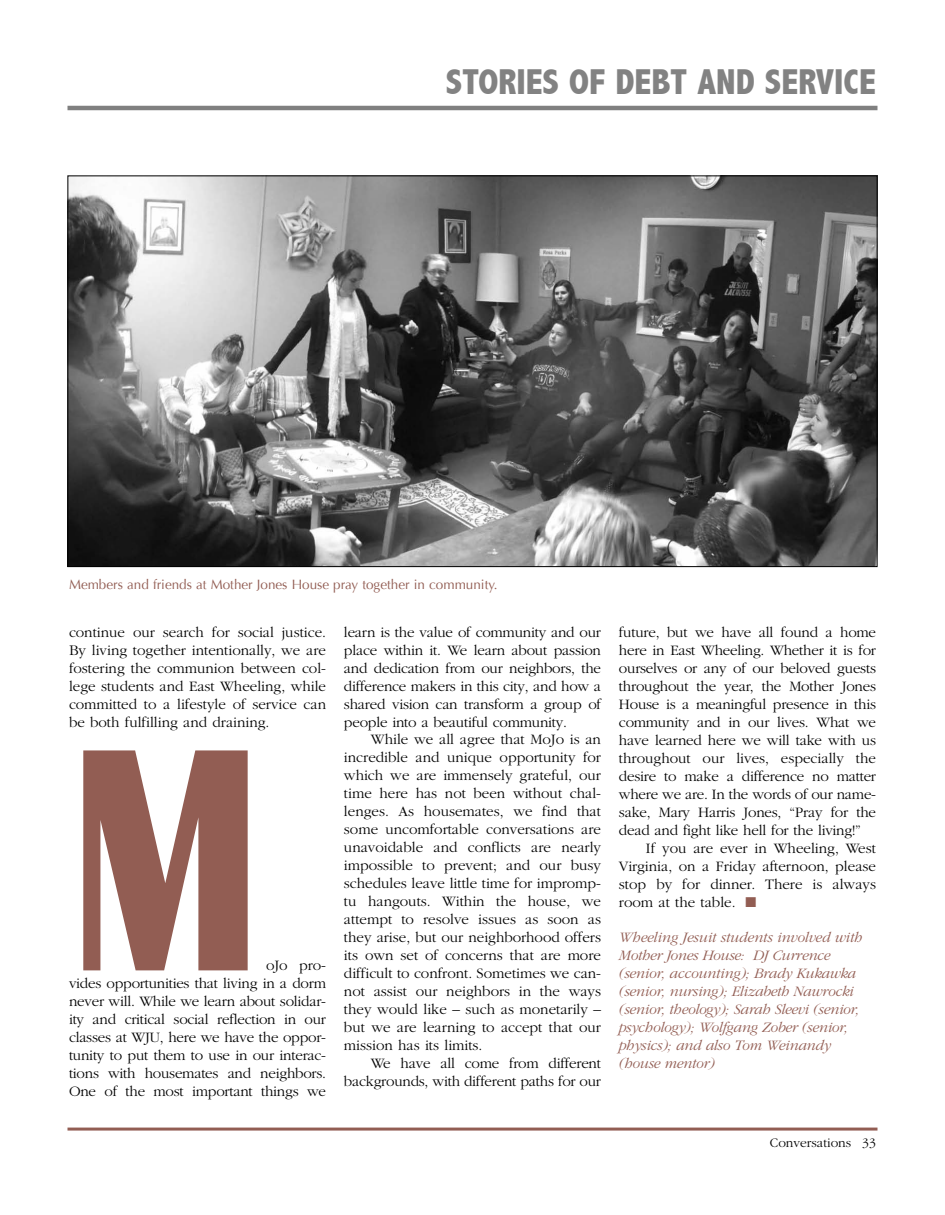
<style>
.page{position:relative;width:945px;height:1215px;background:#fff}
.page>*{position:absolute;margin:0;border:0;box-sizing:border-box;transform-origin:0 0}
.t1{font:700 330px "Britannic";color:#925d53;scale:.8 1}
.t2{font:800 condensed 36px "Abadi";color:#828282}
.t3{font:300 15px/18px "Garamond";letter-spacing:-.015em;color:#000;text-align:justify}
.t4{font:italic 300 15px/18px "Garamond";letter-spacing:-.015em;color:#925d53}
.t5{font:13.5px "Optima";color:#925d53}
.t6{font:300 13.5px "Garamond";color:#000}
.s1{color:#925d53}
</style>
<div class="page">
<hr style="left:68px;top:1128px;width:810px;height:3px;background:#925d53">
<img style="left:70px;top:178px;width:806px;height:387px">
<hr style="left:68px;top:106px;width:810px;height:4px;background:#808080">
<h2 class="t2" style="left:446px;top:62px;width:432px">STORIES OF DEBT AND SERVICE</h2>
<p class="t5" style="left:69px;top:576px;width:430px">Members and friends at Mother Jones House pray together in community.</p>
<p class="t3" style="left:69px;top:623px;width:259px">continue our search for social justice.<br>By living together intentionally, we are fostering the communion between col&shy;lege students and East Wheeling, while committed to a lifestyle of service can be both fulfilling and draining.</p>
<h1 class="t1" style="left:69px;top:696px;width:244px">M</h1>
<p class="t3" style="left:69px;top:956px;width:259px;text-indent:197px">oJo pro&shy;vides opportunities that living in a dorm never will. While we learn about solidar&shy;ity and critical social reflection in our classes at WJU, here we have the oppor&shy;tunity to put them to use in our interac&shy;tions with housemates and neighbors.<br>One of the most important things we</p>
<p class="t3" style="left:344px;top:623px;width:259px">learn is the value of community and our place within it. We learn about passion and dedication from our neighbors, the difference makers in this city, and how a shared vision can transform a group of people into a beautiful community.</p>
<p class="t3" style="left:344px;top:730px;width:259px;text-indent:27px">While we all agree that MoJo is an incredible and unique opportunity for which we are immensely grateful, our time here has not been without chal&shy;lenges. As housemates, we find that some uncomfortable conversations are unavoidable and conflicts are nearly impossible to prevent; and our busy schedules leave little time for impromp&shy;tu hangouts. Within the house, we attempt to resolve issues as soon as they arise, but our neighborhood offers its own set of concerns that are more difficult to confront. Sometimes we can&shy;not assist our neighbors in the ways they would like – such as monetarily – but we are learning to accept that our mission has its limits.</p>
<p class="t3" style="left:344px;top:1054px;width:259px;text-align:right">We have all come from different backgrounds, with different paths for our</p>
<p class="t3" style="left:619px;top:623px;width:259px">future, but we have all found a home here in East Wheeling. Whether it is for ourselves or any of our beloved guests throughout the year, the Mother Jones House is a meaningful presence in this community and in our lives. What we have learned here we will take with us throughout our lives, especially the desire to make a difference no matter where we are. In the words of our name&shy;sake, Mary Harris Jones, “Pray for the dead and fight like hell for the living!”</p>
<p class="t3" style="left:619px;top:839px;width:259px;text-indent:27px">If you are ever in Wheeling, West Virginia, on a Friday afternoon, please stop by for dinner. There is always room at the table. <span class="s1">■</span></p>
<p class="t4" style="left:619px;top:928px;width:245px">Wheeling Jesuit students involved with Mother Jones House: DJ Currence (senior, accounting); Brady Kukawka (senior, nursing); Elizabeth Nawrocki (senior, theology); Sarah Sleevi (senior, psychology); Wolfgang Zober (senior, physics); and also Tom Weinandy (house mentor)</p>
<p class="t6" style="left:770px;top:1135px;width:107px">Conversations 33</p>
</div>
